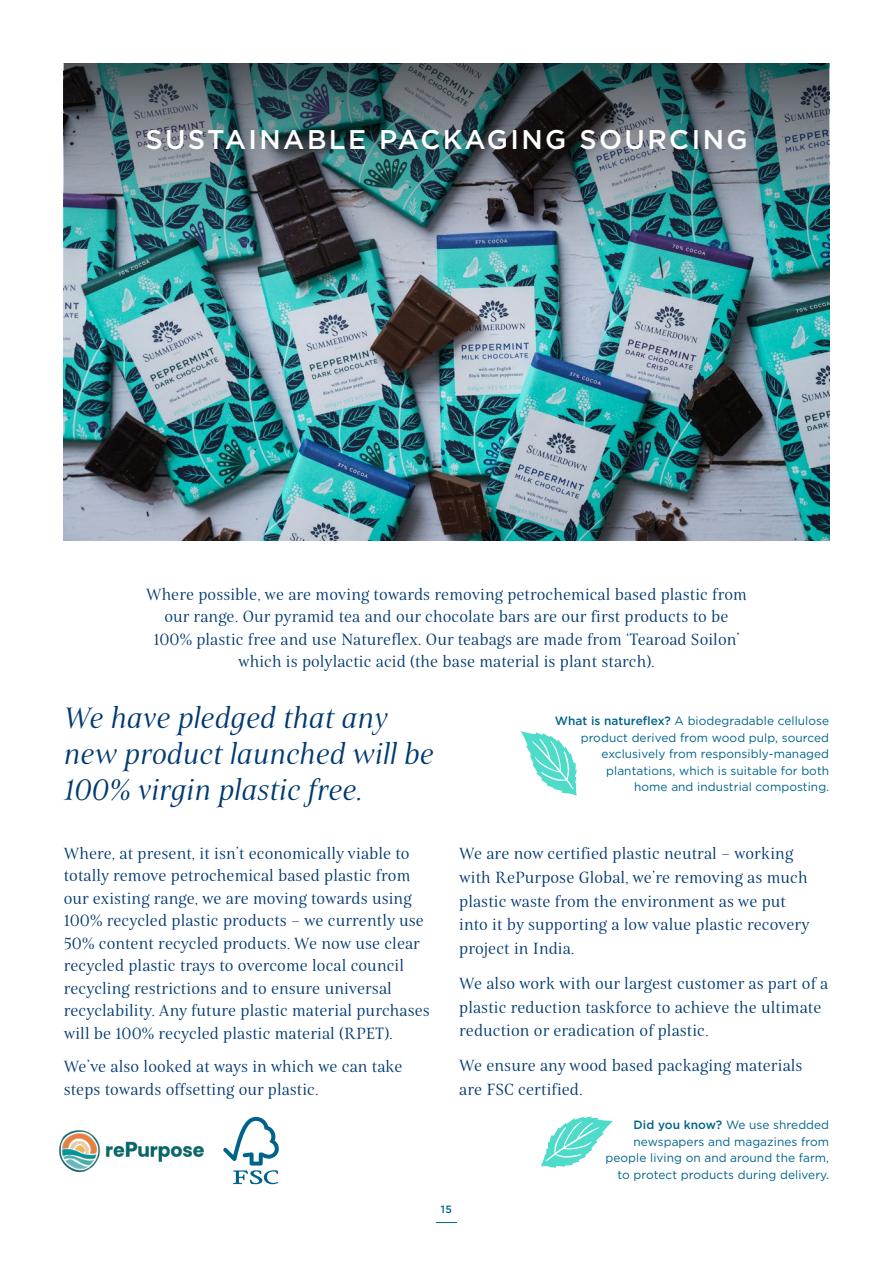
<style>
.page{position:relative;width:893px;height:1263px;background:#fff}
.page>*{position:absolute;margin:0;border:0;box-sizing:border-box;transform-origin:0 0}
.t1{font:30px/36px "Belda Nor Boo It";letter-spacing:.005em;color:#003971}
.t2{font:500 27px "Gotham";letter-spacing:.09em;color:#fff}
.t3{font:16.5px/22.5px "Belda Nor Boo";letter-spacing:.005em;color:#003971}
.t4{font:12px/16.5px "Gotham";letter-spacing:.005em;color:#00638b;text-align:right}
.t5{font:500 10.5px "Gotham";color:#00638b}
.s1{font-weight:500}
</style>
<div class="page">
<img style="left:64px;top:64px;width:765px;height:476px">
<img style="left:64px;top:64px;width:764px;height:269px">
<svg style="left:521px;top:731px;width:56px;height:65px"></svg>
<svg style="left:541px;top:1116px;width:72px;height:52px"></svg>
<svg style="left:223px;top:1117px;width:56px;height:67px"></svg>
<img style="left:59px;top:1130px;width:145px;height:43px">
<svg style="left:436px;top:1222px;width:21px;height:1px"></svg>
<h2 class="t2" style="left:145px;top:122px;width:604px">SUSTAINABLE PACKAGING SOURCING</h2>
<p class="t3" style="left:146px;top:583px;width:602px;text-align:center">Where possible, we are moving towards removing petrochemical based plastic from our range. Our pyramid tea and our chocolate bars are our first products to be 100% plastic free and use Natureflex. Our teabags are made from ‘Tearoad Soilon’ which is polylactic acid (the base material is plant starch).</p>
<h1 class="t1" style="left:64px;top:700px;width:371px">We have pledged that any new product launched will be<br>100% virgin plastic free.</h1>
<p class="t3" style="left:64px;top:842px;width:367px">Where, at present, it isn’t economically viable to totally remove petrochemical based plastic from our existing range, we are moving towards using 100% recycled plastic products – we currently use 50% content recycled products. We now use clear recycled plastic trays to overcome local council recycling restrictions and to ensure universal recyclability. Any future plastic material purchases will be 100% recycled plastic material (RPET).</p>
<p class="t3" style="left:64px;top:1055px;width:340px">We’ve also looked at ways in which we can take steps towards offsetting our plastic.</p>
<p class="t4" style="left:555px;top:712px;width:276px"><span class="s1">What is natureflex?</span> A biodegradable cellulose product derived from wood pulp, sourced exclusively from responsibly-managed plantations, which is suitable for both<br>home and industrial composting.</p>
<p class="t3" style="left:459px;top:841px;width:352px;line-height:23.9px">We are now certified plastic neutral – working with RePurpose Global, we’re removing as much plastic waste from the environment as we put into it by supporting a low value plastic recovery project in India.</p>
<p class="t3" style="left:459px;top:971px;width:370px;line-height:23.9px">We also work with our largest customer as part of a plastic reduction taskforce to achieve the ultimate reduction or eradication of plastic.</p>
<p class="t3" style="left:459px;top:1053px;width:345px;line-height:23.9px">We ensure any wood based packaging materials are FSC certified.</p>
<p class="t4" style="left:605px;top:1116px;width:225px"><span class="s1">Did you know?</span> We use shredded newspapers and magazines from people living on and around the farm, to protect products during delivery.</p>
<p class="t5" style="left:441px;top:1203px;width:13px">15</p>
</div>
